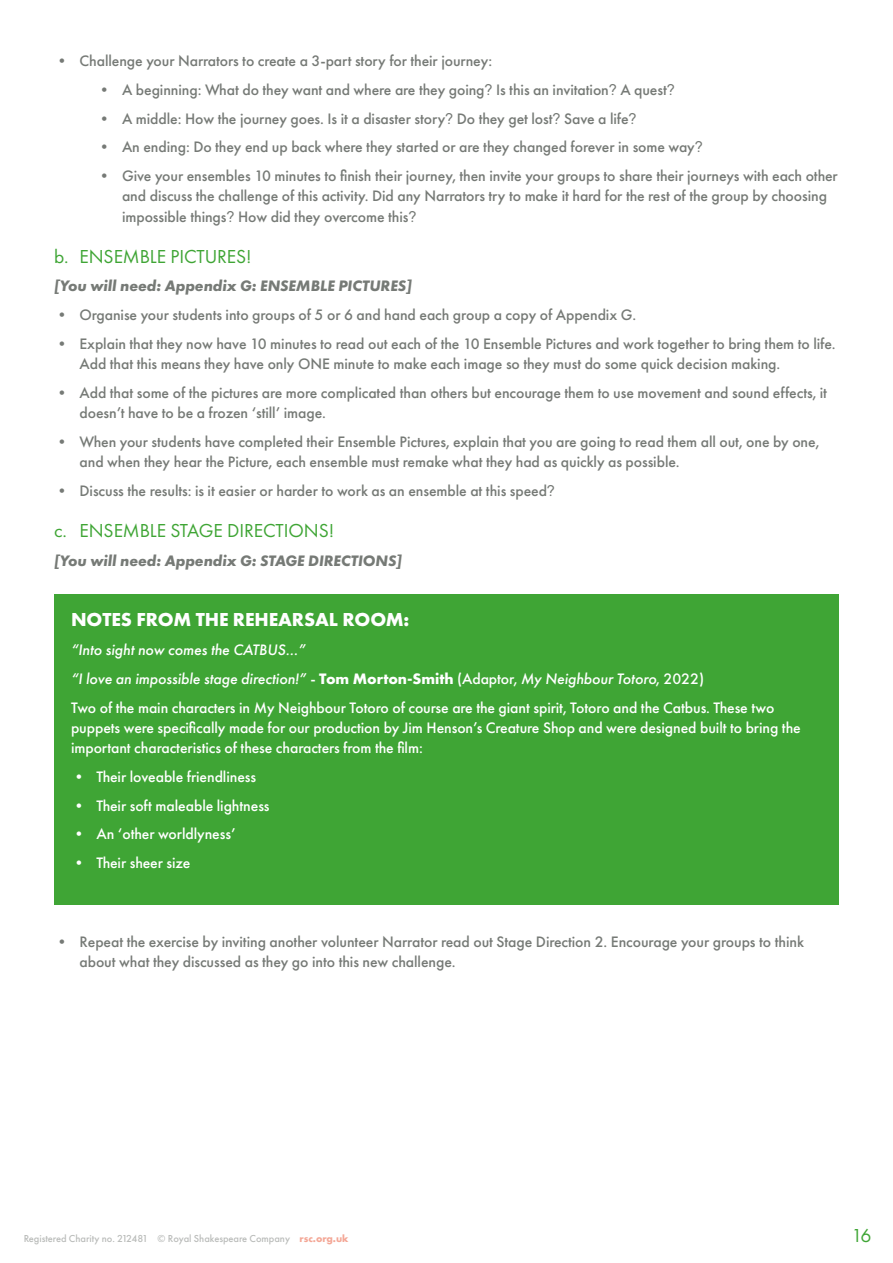
<style>
.page{position:relative;width:893px;height:1263px;background:#fff}
.page>*{position:absolute;margin:0;border:0;box-sizing:border-box;transform-origin:0 0}
.t1{font:19.5px "Futura PT";letter-spacing:-.005em;color:#3fa535}
.t2{font:700 19.5px "Futura PT";letter-spacing:-.005em;color:#fff}
.t3{font:500 15.75px/20.2px "Futura PT";letter-spacing:-.005em;color:#767a76}
.Body_Text{font:500 15.75px/20.2px "Futura PT";letter-spacing:-.005em;color:#fff}
.Body_Text-2{font:italic 500 15.75px "Futura PT";letter-spacing:-.005em;color:#fff}
.Body_Text-3{font:italic 700 15.75px "Futura PT";letter-spacing:-.005em;color:#767a76}
.t4{font:500 10.5px "Futura PT";letter-spacing:-.005em;color:#767a76}
.s1{font-family:"Malter Sans Regular Demo";font-weight:400;font-size:14.25px}
.s2{font-style:normal}
.s3{font-weight:700;font-style:normal}
.s4{font-weight:700;color:#e94f2d}
</style>
<div class="page">
<div style="left:54px;top:594px;width:785px;height:311px;background:#3fa535"></div>
<p class="t3" style="left:54px;top:51px;width:440px">• Challenge your Narrators to create a 3-part story for their journey:</p>
<p class="t3" style="left:97px;top:79px;width:580px">• A beginning: What do they want and where are they going<span class="s1">?</span> Is this an invitation<span class="s1">?</span> A quest<span class="s1">?</span></p>
<p class="t3" style="left:97px;top:108px;width:542px">• A middle: How the journey goes. Is it a disaster story<span class="s1">?</span> Do they get lost<span class="s1">?</span> Save a life<span class="s1">?</span></p>
<p class="t3" style="left:97px;top:137px;width:608px">• An ending: Do they end up back where they started or are they changed forever in some way<span class="s1">?</span></p>
<p class="t3" style="left:122px;top:166px;width:717px;text-indent:-26px">• Give your ensembles 10 minutes to finish their journey, then invite your groups to share their journeys with each other and discuss the challenge of this activity. Did any Narrators try to make it hard for the rest of the group by choosing impossible things<span class="s1">?</span> How did they overcome this<span class="s1">?</span></p>
<p class="t1" style="left:54px;top:244px;width:199px">b. ENSEMBLE PICTURES!</p>
<p class="Body_Text-3" style="left:54px;top:276px;width:360px">[You will need: Appendix G: ENSEMBLE PICTURES]</p>
<p class="t3" style="left:54px;top:305px;width:584px">• Organise your students into groups of 5 or 6 and hand each group a copy of Appendix G.</p>
<p class="t3" style="left:80px;top:333px;width:758px;text-indent:-26px">• Explain that they now have 10 minutes to read out each of the 10 Ensemble Pictures and work together to bring them to life.<br>Add that this means they have only ONE minute to make each image so they must do some quick decision making.</p>
<p class="t3" style="left:80px;top:382px;width:749px;text-indent:-26px">• Add that some of the pictures are more complicated than others but encourage them to use movement and sound effects, it doesn’t have to be a frozen ‘still’ image.</p>
<p class="t3" style="left:80px;top:431px;width:741px;text-indent:-26px">• When your students have completed their Ensemble Pictures, explain that you are going to read them all out, one by one, and when they hear the Picture, each ensemble must remake what they had as quickly as possible.</p>
<p class="t3" style="left:54px;top:480px;width:502px">• Discuss the results: is it easier or harder to work as an ensemble at this speed<span class="s1">?</span></p>
<p class="t1" style="left:54px;top:519px;width:282px">c. ENSEMBLE STAGE DIRECTIONS!</p>
<p class="Body_Text-3" style="left:54px;top:551px;width:350px">[You will need: Appendix G: STAGE DIRECTIONS]</p>
<p class="t2" style="left:71px;top:607px;width:340px">NOTES FROM THE REHEARSAL ROOM:</p>
<p class="Body_Text-2" style="left:71px;top:640px;width:237px">“Into sight now comes the CATBUS…”</p>
<p class="Body_Text-2" style="left:71px;top:669px;width:635px">“I love an impossible stage direction!” <span class="s2">-</span> <span class="s3">Tom Morton-Smith</span> <span class="s2">(Adaptor,</span> My Neighbour Totoro<span class="s2">, 2022)</span></p>
<p class="Body_Text" style="left:71px;top:697px;width:731px">Two of the main characters in My Neighbour Totoro of course are the giant spirit, Totoro and the Catbus. These two puppets were specifically made for our production by Jim Henson’s Creature Shop and were designed built to bring the important characteristics of these characters from the film:</p>
<p class="Body_Text" style="left:71px;top:766px;width:187px">• Their loveable friendliness</p>
<p class="Body_Text" style="left:71px;top:795px;width:200px">• Their soft maleable lightness</p>
<p class="Body_Text" style="left:71px;top:824px;width:166px">• An ‘other worldlyness’</p>
<p class="Body_Text" style="left:71px;top:853px;width:121px">• Their sheer size</p>
<p class="t3" style="left:80px;top:932px;width:726px;text-indent:-26px">• Repeat the exercise by inviting another volunteer Narrator read out Stage Direction 2. Encourage your groups to think about what they discussed as they go into this new challenge.</p>
<p class="t4" style="left:23px;top:1232px;width:327px">Registered Charity no. 212481 © Royal Shakespeare Company <span class="s4">rsc.org.uk</span></p>
<p class="t1" style="left:852px;top:1224px;width:22px">16</p>
</div>
